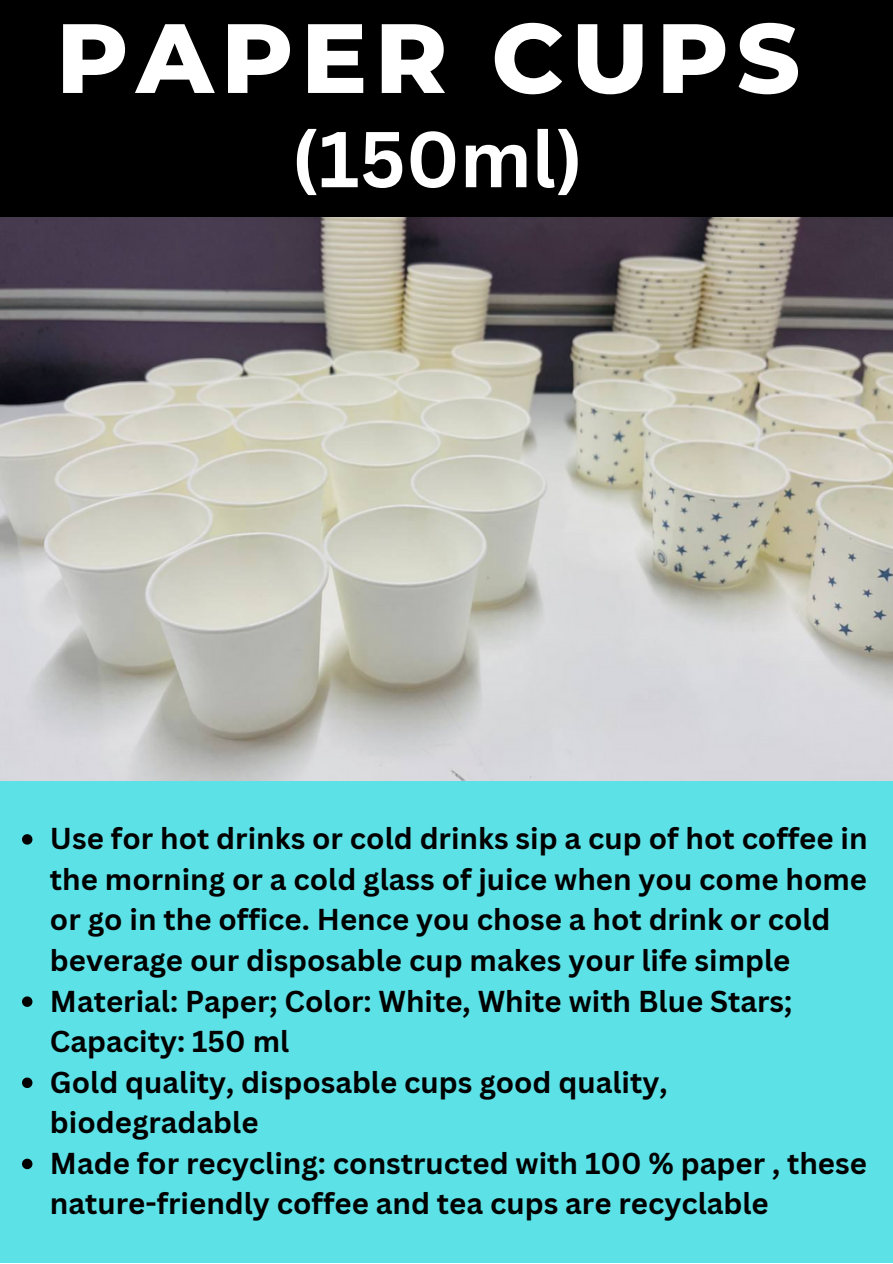
<style>
.page{position:relative;width:893px;height:1264px;background:#fff}
.page>*{position:absolute;margin:0;border:0;box-sizing:border-box;transform-origin:0 0}
.t1{font:800 98.1px "Montserrat";letter-spacing:.08em;color:#fff}
.t2{font:700 77.25px "Canva Sans";color:#fff}
.t3{font:700 29.4px/40.5px "Canva Sans";color:#000}
</style>
<div class="page">
<div style="left:0;top:0;width:892px;height:1262px;background:#5ce1e6"></div>
<div style="left:0;top:0;width:892px;height:217px;background:#000"></div>
<img style="left:0;top:217px;width:892px;height:563px">
<svg style="left:22px;top:834px;width:10px;height:10px"></svg>
<svg style="left:22px;top:996px;width:10px;height:10px"></svg>
<svg style="left:22px;top:1077px;width:10px;height:10px"></svg>
<svg style="left:22px;top:1158px;width:10px;height:11px"></svg>
<p class="t1" style="left:56px;top:-2px;width:745px">PAPER CUPS</p>
<p class="t2" style="left:291px;top:105px;width:293px">(150ml)</p>
<p class="t3" style="left:50px;top:817px;width:819px">Use for hot drinks or cold drinks sip a cup of hot coffee in the morning or a cold glass of juice when you come home or go in the office. Hence you chose a hot drink or cold beverage our disposable cup makes your life simple</p>
<p class="t3" style="left:50px;top:979px;width:743px">Material: Paper; Color: White, White with Blue Stars;<br>Capacity: 150 ml</p>
<p class="t3" style="left:50px;top:1060px;width:619px">Gold quality, disposable cups good quality, biodegradable</p>
<p class="t3" style="left:50px;top:1142px;width:818px">Made for recycling: constructed with 100 % paper , these nature-friendly coffee and tea cups are recyclable</p>
</div>
